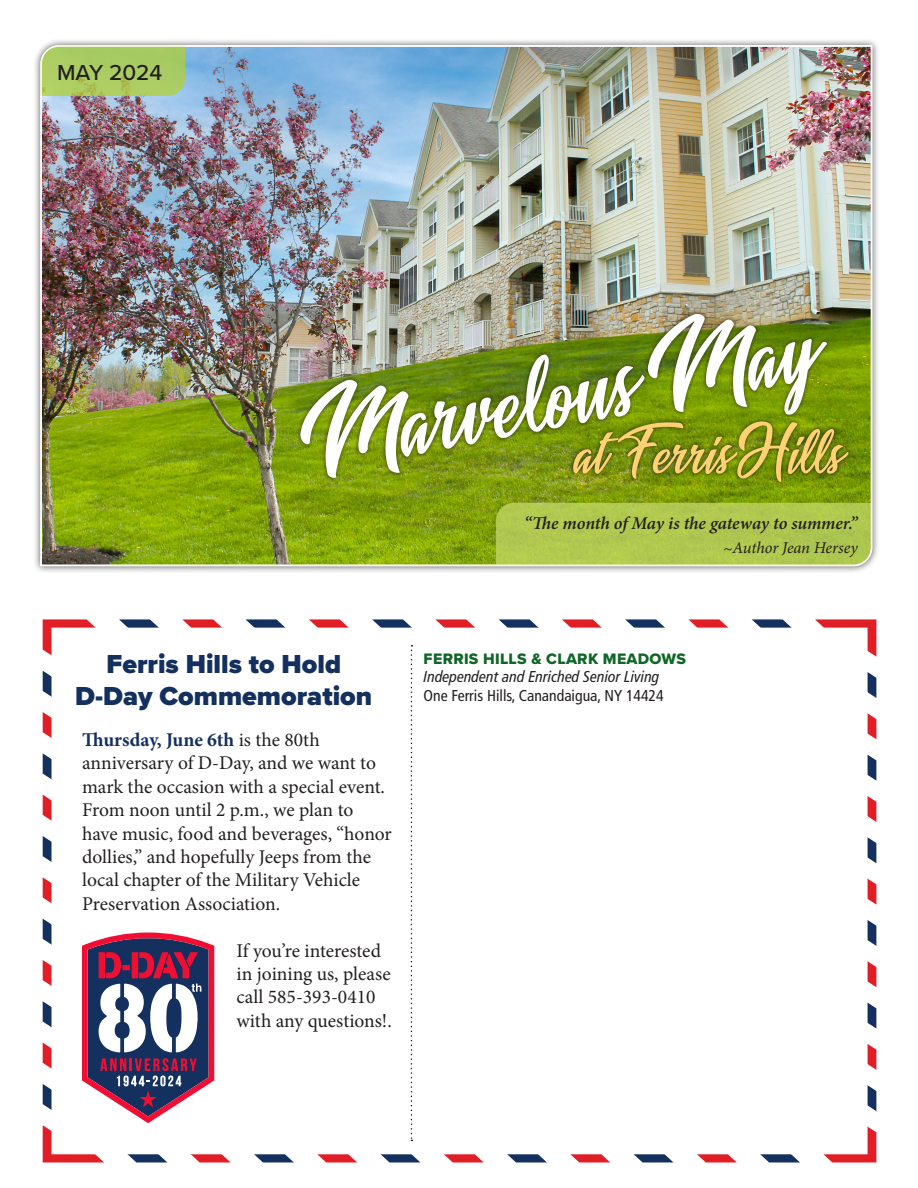
<style>
.page{position:relative;width:918px;height:1188px;background:#fff}
.page>*{position:absolute;margin:0;border:0;box-sizing:border-box;transform-origin:0 0}
.t1{font:900 27px "Proxima Nova";color:#14305e}
.t2{font:500 22.5px "Proxima Nova";color:#231f20}
.t3{font:19.5px/23.4px "Minion Pro";color:#231f20}
.t4{font:italic 600 18px "Minion Pro";letter-spacing:-.005em;color:#231f20}
.t5{font:italic 16.5px "Minion Pro";letter-spacing:-.01em;color:#231f20}
.t6{font:italic condensed 15.75px "Frutiger LT Pro";color:#231f20}
.t7{font:condensed 15.75px "Frutiger LT Pro";color:#231f20}
.t8{font:15.75px "Proxima Nova Extrabld";letter-spacing:.02em;color:#106626}
.s1{font-weight:700;color:#14305e}
</style>
<div class="page">
<div style="left:33px;top:37px;width:847px;height:537px;background:#231f20;opacity:.75"></div>
<svg style="left:752px;top:619px;width:40px;height:9px"></svg>
<svg style="left:625px;top:619px;width:40px;height:9px"></svg>
<svg style="left:499px;top:619px;width:40px;height:9px"></svg>
<svg style="left:372px;top:619px;width:40px;height:9px"></svg>
<svg style="left:246px;top:619px;width:40px;height:9px"></svg>
<svg style="left:119px;top:619px;width:40px;height:9px"></svg>
<svg style="left:43px;top:671px;width:9px;height:26px"></svg>
<svg style="left:43px;top:753px;width:9px;height:27px"></svg>
<svg style="left:43px;top:836px;width:9px;height:26px"></svg>
<svg style="left:254px;top:1154px;width:40px;height:8px"></svg>
<svg style="left:380px;top:1154px;width:40px;height:8px"></svg>
<svg style="left:507px;top:1154px;width:40px;height:8px"></svg>
<svg style="left:633px;top:1154px;width:40px;height:8px"></svg>
<svg style="left:760px;top:1154px;width:40px;height:8px"></svg>
<svg style="left:867px;top:1085px;width:9px;height:26px"></svg>
<svg style="left:867px;top:1002px;width:9px;height:27px"></svg>
<svg style="left:867px;top:919px;width:9px;height:27px"></svg>
<svg style="left:867px;top:837px;width:9px;height:26px"></svg>
<svg style="left:867px;top:754px;width:9px;height:27px"></svg>
<svg style="left:867px;top:672px;width:9px;height:26px"></svg>
<svg style="left:688px;top:619px;width:41px;height:9px"></svg>
<svg style="left:562px;top:619px;width:40px;height:9px"></svg>
<svg style="left:435px;top:619px;width:41px;height:9px"></svg>
<svg style="left:309px;top:619px;width:40px;height:9px"></svg>
<svg style="left:182px;top:619px;width:41px;height:9px"></svg>
<svg style="left:43px;top:619px;width:53px;height:37px"></svg>
<svg style="left:43px;top:712px;width:9px;height:26px"></svg>
<svg style="left:43px;top:795px;width:9px;height:26px"></svg>
<svg style="left:43px;top:877px;width:9px;height:27px"></svg>
<svg style="left:317px;top:1154px;width:40px;height:8px"></svg>
<svg style="left:443px;top:1154px;width:40px;height:8px"></svg>
<svg style="left:570px;top:1154px;width:40px;height:8px"></svg>
<svg style="left:697px;top:1154px;width:39px;height:8px"></svg>
<svg style="left:867px;top:1043px;width:9px;height:27px"></svg>
<svg style="left:867px;top:961px;width:9px;height:26px"></svg>
<svg style="left:867px;top:878px;width:9px;height:27px"></svg>
<svg style="left:867px;top:795px;width:9px;height:27px"></svg>
<svg style="left:867px;top:713px;width:9px;height:26px"></svg>
<svg style="left:815px;top:619px;width:61px;height:38px"></svg>
<svg style="left:823px;top:1126px;width:53px;height:36px"></svg>
<div style="left:53px;top:629px;width:813px;height:524px;background:#fff"></div>
<svg style="left:411px;top:645px;width:1px;height:496px"></svg>
<img style="left:40px;top:44px;width:833px;height:523px">
<svg style="left:43px;top:919px;width:187px;height:243px"></svg>
<div style="left:569px;top:417px;width:284px;height:69px;background:#231f20;opacity:.5"></div>
<svg style="left:573px;top:422px;width:276px;height:60px;background:#939925"></svg>
<p class="t2" style="left:57px;top:56px;width:107px">MAY 2024</p>
<p class="t4" style="left:524px;top:510px;width:335px">“The month of May is the gateway to summer.”</p>
<p class="t5" style="left:723px;top:536px;width:136px">~Author Jean Hersey</p>
<p class="t1" style="left:106px;top:643px;width:236px">Ferris Hills to Hold</p>
<p class="t1" style="left:75px;top:676px;width:299px">D-Day Commemoration</p>
<p class="t3" style="left:82px;top:728px;width:305px"><span class="s1">Thursday, June 6th</span> is the 80th anniversary of D-Day, and we want to mark the occasion with a special event.</p>
<p class="t3" style="left:82px;top:798px;width:311px">From noon until 2 p.m., we plan to have music, food and beverages, “honor dollies,” and hopefully Jeeps from the local chapter of the Military Vehicle Preservation Association.</p>
<p class="t3" style="left:237px;top:939px;width:157px">If you’re interested in joining us, please call 585-393-0410 with any questions!.</p>
<p class="t8" style="left:424px;top:647px;width:264px">FERRIS HILLS &amp; CLARK MEADOWS</p>
<p class="t6" style="left:424px;top:668px;width:237px">Independent and Enriched Senior Living</p>
<p class="t7" style="left:424px;top:687px;width:242px">One Ferris Hills, Canandaigua, NY 14424</p>
</div>
